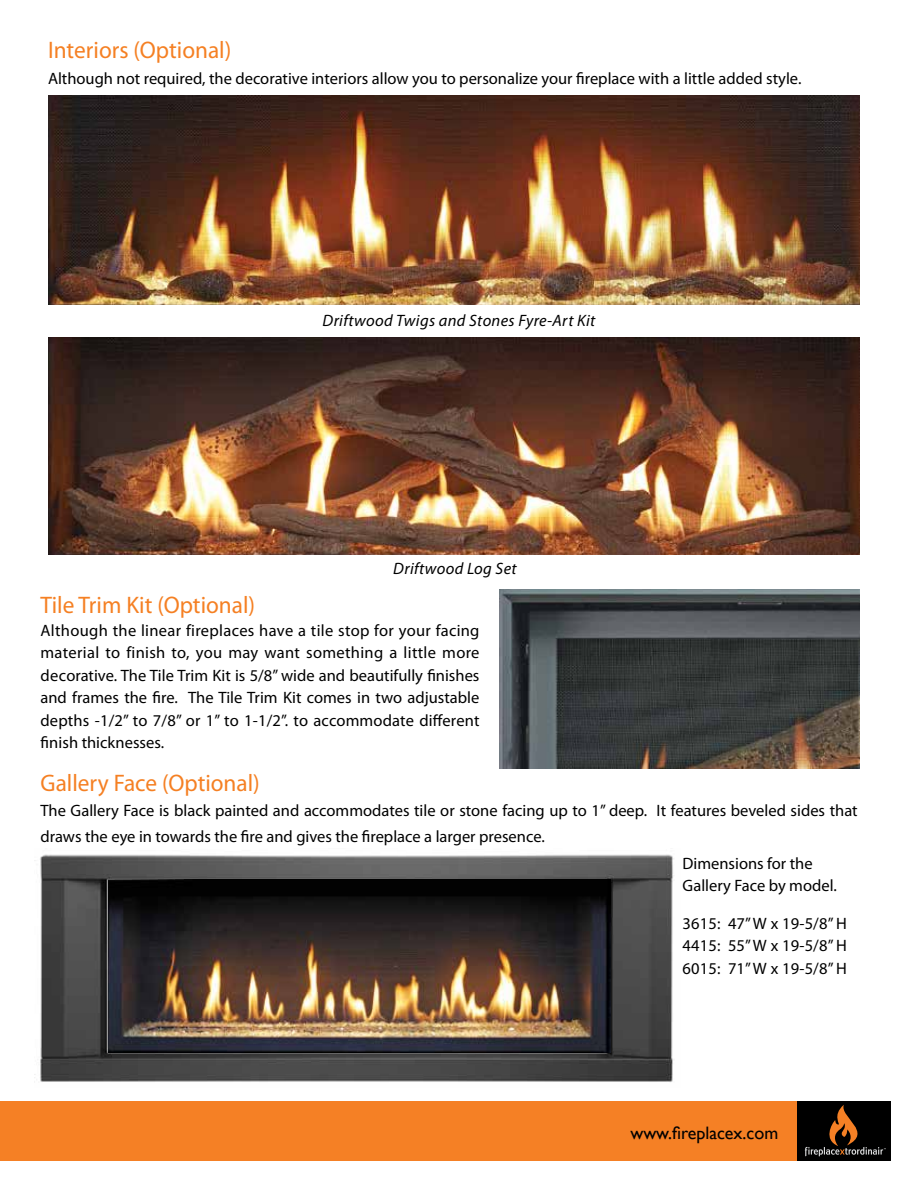
<style>
.page{position:relative;width:918px;height:1188px;background:#fff}
.page>*{position:absolute;margin:0;border:0;box-sizing:border-box;transform-origin:0 0}
.t1{font:24px "Myriad Pro";color:#f58023}
.t2{font:18px "Gill Sans";color:#000}
.t3{font:16.5px/22.5px "Myriad Pro";color:#000;text-align:justify}
.t4{font:italic 16.5px "Myriad Pro";letter-spacing:.02em;color:#000}
</style>
<div class="page">
<div style="left:0;top:1101px;width:797px;height:59px;background:#f58025"></div>
<div style="left:797px;top:1101px;width:94px;height:59px;background:#000"></div>
<svg style="left:805px;top:1105px;width:81px;height:51px"></svg>
<img style="left:48px;top:96px;width:812px;height:209px">
<img style="left:48px;top:337px;width:812px;height:218px">
<img style="left:34px;top:854px;width:640px;height:228px">
<img style="left:108px;top:879px;width:502px;height:174px">
<img style="left:499px;top:590px;width:360px;height:179px">
<h1 class="t1" style="left:48px;top:35px;width:185px">Interiors (Optional)</h1>
<p class="t3" style="left:48px;top:67px;width:755px">Although not required, the decorative interiors allow you to personalize your fireplace with a little added style.</p>
<p class="t4" style="left:323px;top:310px;width:274px">Driftwood Twigs and Stones Fyre-Art Kit</p>
<p class="t4" style="left:393px;top:558px;width:125px">Driftwood Log Set</p>
<h1 class="t1" style="left:41px;top:590px;width:216px">Tile Trim Kit (Optional)</h1>
<p class="t3" style="left:41px;top:619px;width:441px">Although the linear fireplaces have a tile stop for your facing material to finish to, you may want something a little more decorative. The Tile Trim Kit is 5/8” wide and beautifully finishes and frames the fire. The Tile Trim Kit comes in two adjustable depths -1/2” to 7/8” or 1” to 1-1/2”. to accommodate different finish thicknesses.</p>
<h1 class="t1" style="left:41px;top:768px;width:221px">Gallery Face (Optional)</h1>
<p class="t3" style="left:41px;top:798px;width:819px;line-height:25.5px">The Gallery Face is black painted and accommodates tile or stone facing up to 1” deep. It features beveled sides that draws the eye in towards the fire and gives the fireplace a larger presence.</p>
<p class="t3" style="left:683px;top:852px;width:156px">Dimensions for the<br>Gallery Face by model.</p>
<p class="t3" style="left:683px;top:912px;width:166px">3615: 47” W x 19-5/8” H 4415: 55” W x 19-5/8” H 6015: 71” W x 19-5/8” H</p>
<p class="t2" style="left:630px;top:1123px;width:149px">www.fireplacex.com</p>
</div>
